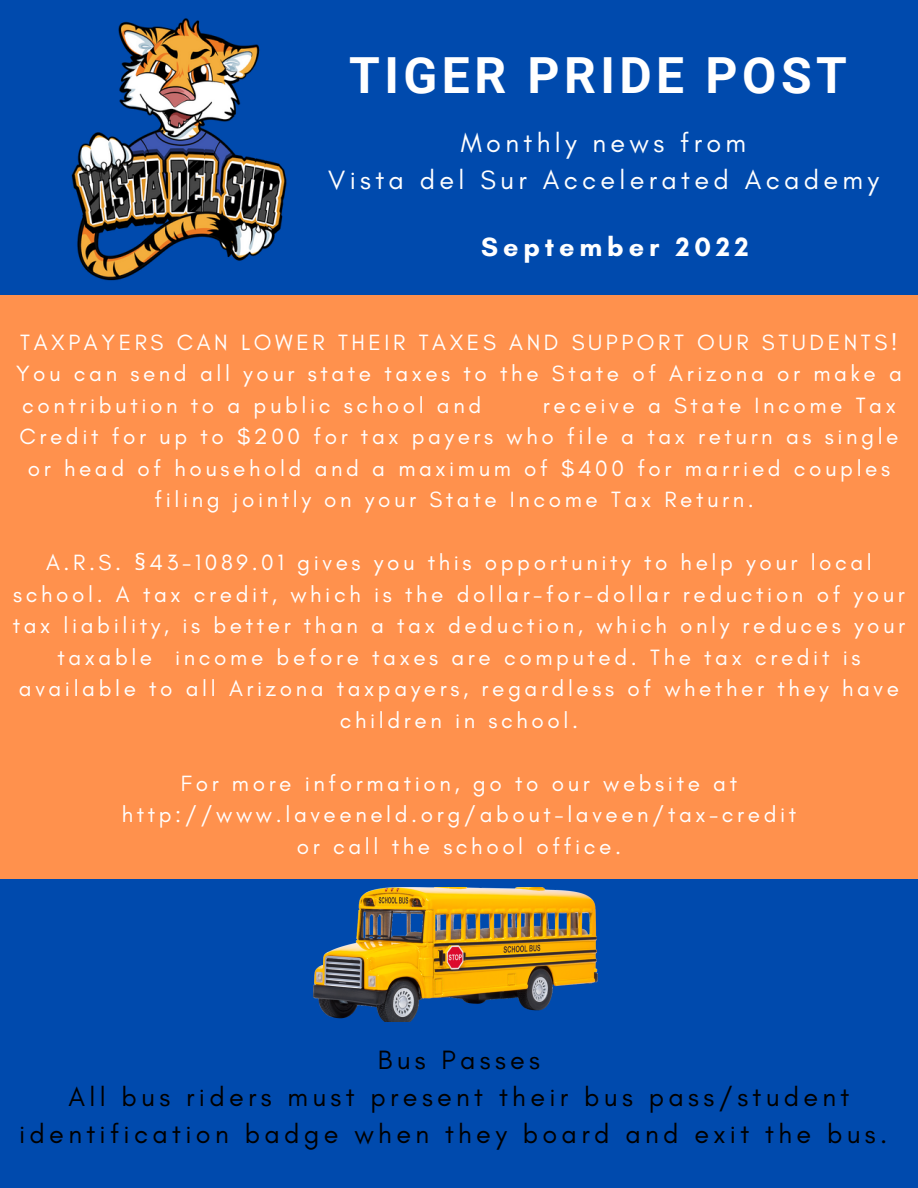
<style>
.page{position:relative;width:918px;height:1188px;background:#004aad}
.page>*{position:absolute;margin:0;border:0;box-sizing:border-box;transform-origin:0 0}
.t1{font:700 49.8px "Roboto";letter-spacing:.09em;color:#fff}
.t2{font:27px/37.2px "Glacial Indifference";letter-spacing:.16em;color:#000;text-align:center}
.t3{font:27px/37.2px "Glacial Indifference";letter-spacing:.16em;color:#fff;text-align:center}
.t4{font:700 27px "Glacial Indifference";letter-spacing:.18em;color:#fff}
.t5{font:22.5px/31.5px "Glacial Indifference";letter-spacing:.16em;color:#fff;text-align:center}
.s1{font-family:"Noto Sans"}
</style>
<div class="page">
<img style="left:71px;top:18px;width:216px;height:263px">
<div style="left:0;top:295px;width:918px;height:584px;background:#ff914d"></div>
<img style="left:313px;top:888px;width:285px;height:134px">
<h1 class="t1" style="left:349px;top:47px;width:499px">TIGER PRIDE POST</h1>
<p class="t3" style="left:328px;top:123px;width:552px">Monthly news from<br>Vista del Sur Accelerated Academy</p>
<p class="t4" style="left:481px;top:230px;width:269px">September 2022</p>
<p class="t5" style="left:16px;top:326px;width:887px;text-align:left">TAXPAYERS CAN LOWER THEIR TAXES AND SUPPORT OUR STUDENTS!<br>You can send all your state taxes to the State of Arizona or make a contribution to a public school and</p>
<p class="t5" style="left:543px;top:389px;width:354px">receive a State Income Tax</p>
<p class="t5" style="left:19px;top:421px;width:881px">Credit for up to $200 for tax payers who file a tax return as single</p>
<p class="t5" style="left:28px;top:452px;width:864px">or head of household and a maximum of $400 for married couples</p>
<p class="t5" style="left:155px;top:484px;width:601px">filing jointly on your State Income Tax Return.</p>
<p class="t5" style="left:13px;top:547px;width:894px">A.R.S. <span class="s1">§</span>43-1089.01 gives you this opportunity to help your local school. A tax credit, which is the dollar-for-dollar reduction of your tax liability, is better than a tax deduction, which only reduces your taxable income before taxes are computed. The tax credit is available to all Arizona taxpayers, regardless of whether they have children in school.</p>
<p class="t5" style="left:122px;top:767px;width:676px">For more information, go to our website at http://www.laveeneld.org/about-laveen/tax-credit or call the school office.</p>
<p class="t2" style="left:19px;top:1041px;width:870px">Bus Passes<br>All bus riders must present their bus pass/student identification badge when they board and exit the bus.</p>
</div>
